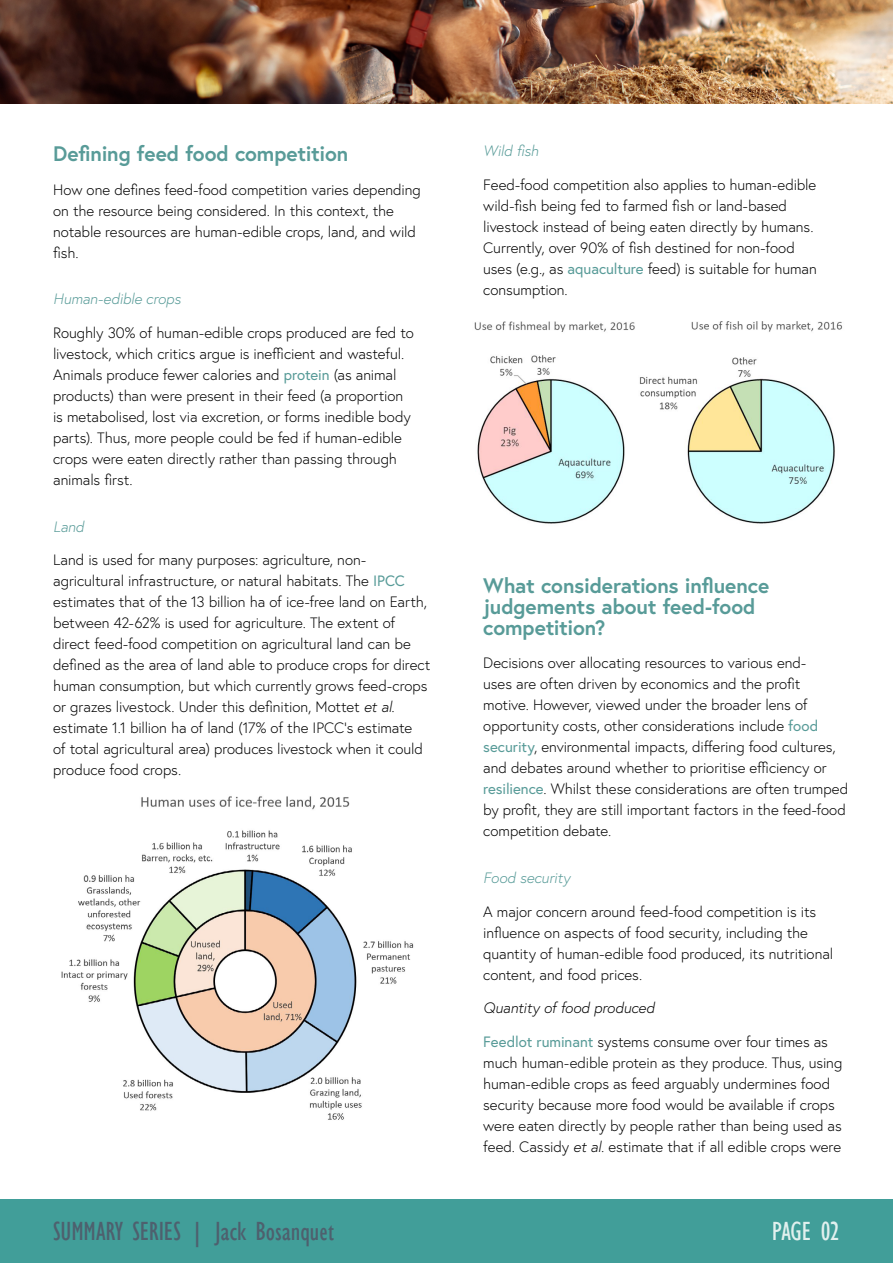
<style>
.page{position:relative;width:893px;height:1263px;background:#fff}
.page>*{position:absolute;margin:0;border:0;box-sizing:border-box;transform-origin:0 0}
.t1{font:condensed 27px "Gill Sans";letter-spacing:-.005em;color:#4e606e}
.t2{font:condensed 27px "Gill Sans";letter-spacing:-.015em;color:#e1f0ee}
.t3{font:700 21px/21px "Europa";letter-spacing:-.01em;color:#589b98}
.t4{font:300 15px/21px "Europa";letter-spacing:-.005em;color:#000}
.t5{font:italic 300 15px "Europa";letter-spacing:-.005em;color:#589b98}
.t6{font:italic 300 15px "Europa";letter-spacing:-.005em;color:#000}
.s1{font-weight:400;color:#589b98}
.s2{font-style:italic}
</style>
<div class="page">
<div style="left:0;top:1199px;width:893px;height:64px;background:#419e99"></div>
<img style="left:0;top:0;width:893px;height:103px">
<img style="left:474px;top:321px;width:368px;height:203px">
<img style="left:61px;top:796px;width:353px;height:324px">
<h2 class="t3" style="left:53px;top:143px;width:297px">Defining feed food competition</h2>
<p class="t4" style="left:53px;top:179px;width:369px">How one defines feed-food competition varies depending on the resource being considered. In this context, the notable resources are human-edible crops, land, and wild fish.</p>
<p class="t5" style="left:53px;top:290px;width:129px">Human-edible crops</p>
<p class="t4" style="left:53px;top:322px;width:362px">Roughly 30% of human-edible crops produced are fed to livestock, which critics argue is inefficient and wasteful.<br>Animals produce fewer calories and <span class="s1">protein</span> (as animal products) than were present in their feed (a proportion is metabolised, lost via excretion, or forms inedible body parts). Thus, more people could be fed if human-edible crops were eaten directly rather than passing through animals first.</p>
<p class="t5" style="left:53px;top:517px;width:33px">Land</p>
<p class="t4" style="left:53px;top:549px;width:379px">Land is used for many purposes: agriculture, non&shy;agricultural infrastructure, or natural habitats. The <span class="s1">IPCC </span>estimates that of the 13 billion ha of ice-free land on Earth, between 42-62% is used for agriculture. The extent of direct feed-food competition on agricultural land can be defined as the area of land able to produce crops for direct human consumption, but which currently grows feed-crops or grazes livestock. Under this definition, Mottet <span class="s2">et al. </span>estimate 1.1 billion ha of land (17% of the IPCC’s estimate<br>of total agricultural area) produces livestock when it could produce food crops.</p>
<p class="t5" style="left:483px;top:142px;width:57px">Wild fish</p>
<p class="t4" style="left:483px;top:174px;width:335px">Feed-food competition also applies to human-edible wild-fish being fed to farmed fish or land-based livestock instead of being eaten directly by humans.<br>Currently, over 90% of fish destined for non-food uses (e.g., as <span class="s1">aquaculture</span> feed) is suitable for human consumption.</p>
<h2 class="t3" style="left:483px;top:574px;width:287px">What considerations influence judgements about feed-food competition?</h2>
<p class="t4" style="left:483px;top:652px;width:366px">Decisions over allocating resources to various end-<br>uses are often driven by economics and the profit motive. However, viewed under the broader lens of opportunity costs, other considerations include <span class="s1">food security</span>, environmental impacts, differing food cultures, and debates around whether to prioritise efficiency or <span class="s1">resilience</span>. Whilst these considerations are often trumped by profit, they are still important factors in the feed-food competition debate.</p>
<p class="t5" style="left:483px;top:868px;width:89px">Food security</p>
<p class="t4" style="left:483px;top:901px;width:351px">A major concern around feed-food competition is its influence on aspects of food security, including the quantity of human-edible food produced, its nutritional content, and food prices.</p>
<p class="t6" style="left:483px;top:999px;width:173px">Quantity of food produced</p>
<p class="t4" style="left:483px;top:1031px;width:361px"><span class="s1">Feedlot ruminant</span> systems consume over four times as much human-edible protein as they produce. Thus, using human-edible crops as feed arguably undermines food security because more food would be available if crops were eaten directly by people rather than being used as feed. Cassidy <span class="s2">et al.</span> estimate that if all edible crops were</p>
<h1 class="t1" style="left:53px;top:1216px;width:282px">SUMMARY SERIES | Jack Bosanquet</h1>
<h1 class="t2" style="left:772px;top:1216px;width:69px">PAGE 02</h1>
</div>
